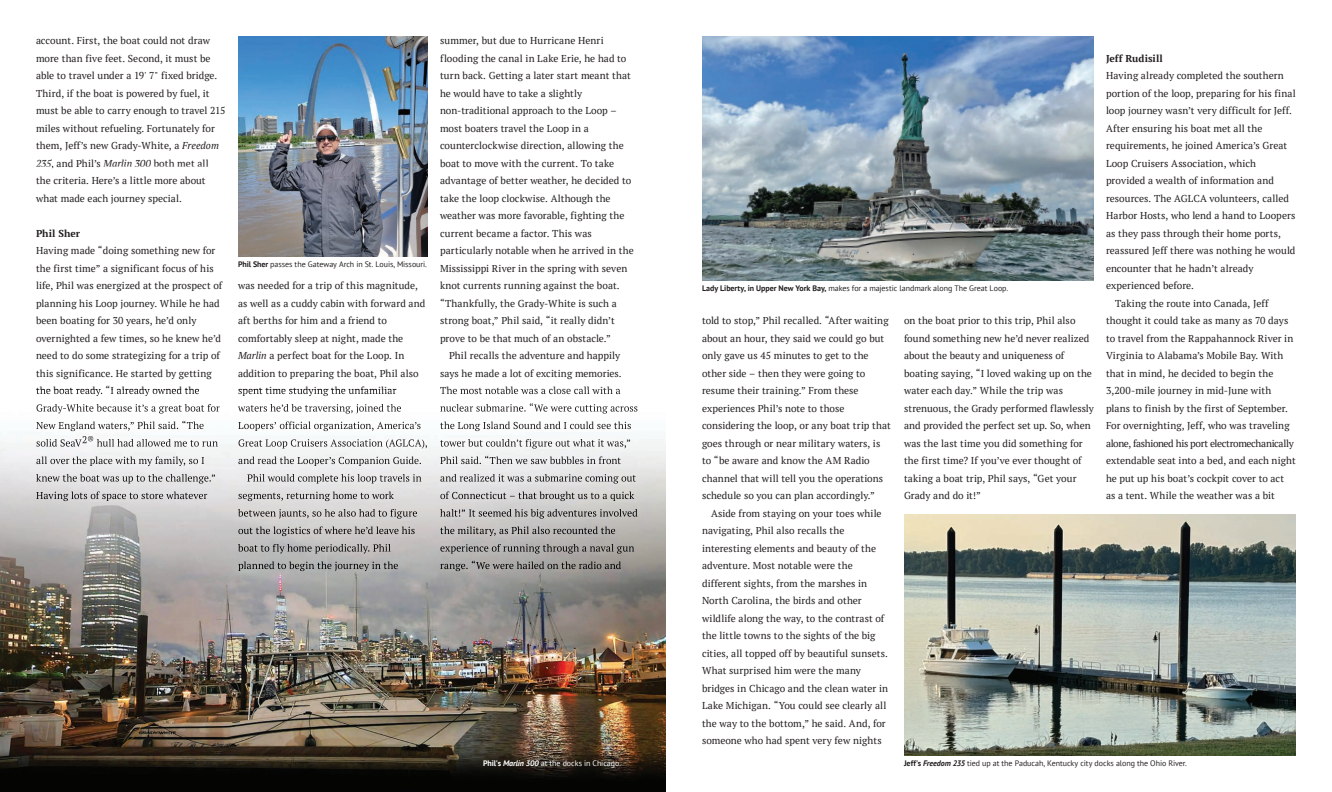
<style>
.page{position:relative;width:1332px;height:792px;background:#fff}
.page>*{position:absolute;margin:0;border:0;box-sizing:border-box;transform-origin:0 0}
.t1{font:10px/17.5px "PT Serif";letter-spacing:.005em;color:#231f20}
.t2{font:10px "PT Serif";letter-spacing:-.035em;color:#231f20}
.t3{font:700 10px "PT Serif";letter-spacing:.005em;color:#231f20}
.t4{font:8px "PT Sans";letter-spacing:-.005em;color:#231f20}
.t5{font:8px "PT Sans";letter-spacing:-.005em;color:#fff}
.s1{font-style:italic}
.s2{font-weight:700}
.s3{font-weight:700;font-style:italic}
</style>
<div class="page">
<img style="left:0;top:394px;width:666px;height:398px">
<img style="left:36px;top:390px;width:164px;height:6px">
<img style="left:37px;top:404px;width:183px;height:10px">
<img style="left:36px;top:421px;width:168px;height:10px">
<img style="left:36px;top:439px;width:46px;height:8px">
<svg style="left:82px;top:436px;width:11px;height:7px"></svg>
<img style="left:94px;top:439px;width:124px;height:8px">
<img style="left:36px;top:456px;width:169px;height:10px">
<img style="left:36px;top:474px;width:180px;height:10px">
<img style="left:36px;top:491px;width:171px;height:10px">
<img style="left:238px;top:390px;width:158px;height:6px">
<img style="left:238px;top:404px;width:163px;height:10px">
<img style="left:238px;top:421px;width:183px;height:10px">
<img style="left:239px;top:439px;width:189px;height:10px">
<img style="left:238px;top:456px;width:183px;height:10px">
<img style="left:238px;top:474px;width:184px;height:10px">
<img style="left:238px;top:491px;width:156px;height:10px">
<img style="left:238px;top:509px;width:179px;height:10px">
<img style="left:238px;top:526px;width:177px;height:10px">
<img style="left:238px;top:544px;width:153px;height:10px">
<img style="left:238px;top:561px;width:160px;height:10px">
<img style="left:441px;top:390px;width:180px;height:4px">
<img style="left:440px;top:403px;width:198px;height:11px">
<img style="left:440px;top:421px;width:191px;height:10px">
<img style="left:440px;top:439px;width:191px;height:10px">
<img style="left:440px;top:456px;width:181px;height:8px">
<img style="left:440px;top:474px;width:196px;height:10px">
<img style="left:440px;top:491px;width:194px;height:10px">
<img style="left:440px;top:509px;width:198px;height:10px">
<img style="left:440px;top:526px;width:176px;height:10px">
<img style="left:440px;top:544px;width:194px;height:10px">
<img style="left:440px;top:561px;width:181px;height:10px">
<img style="left:238px;top:36px;width:190px;height:220px">
<img style="left:702px;top:36px;width:392px;height:244px">
<img style="left:904px;top:514px;width:392px;height:242px">
<p class="t1" style="left:36px;top:32px;width:191px">account. First, the boat could not draw more than five feet. Second, it must be able to travel under a 19' 7" fixed bridge.<br>Third, if the boat is powered by fuel, it must be able to carry enough to travel 215 miles without refueling. Fortunately for them, Jeff’s new Grady-White, a <span class="s1">Freedom 235</span>, and Phil’s <span class="s1">Marlin 300</span> both met all the criteria. Here’s a little more about what made each journey special.</p>
<p class="t3" style="left:36px;top:226px;width:46px">Phil Sher</p>
<p class="t1" style="left:36px;top:242px;width:188px">Having made “doing something new for the first time” a significant focus of his life, Phil was energized at the prospect of planning his Loop journey. While he had been boating for 30 years, he’d only overnighted a few times, so he knew he’d need to do some strategizing for a trip of this significance. He started by getting the boat ready. “I already owned the</p>
<p class="t4" style="left:238px;top:259px;width:190px"><span class="s2">Phil Sher</span> passes the Gateway Arch in St. Louis, Missouri.</p>
<p class="t1" style="left:238px;top:277px;width:189px">was needed for a trip of this magnitude, as well as a cuddy cabin with forward and aft berths for him and a friend to comfortably sleep at night, made the <span class="s1">Marlin</span> a perfect boat for the Loop. In addition to preparing the boat, Phil also spent time studying the unfamiliar</p>
<p class="t1" style="left:440px;top:32px;width:195px">summer, but due to Hurricane Henri flooding the canal in Lake Erie, he had to turn back. Getting a later start meant that he would have to take a slightly non-traditional approach to the Loop – most boaters travel the Loop in a counterclockwise direction, allowing the boat to move with the current. To take advantage of better weather, he decided to take the loop clockwise. Although the weather was more favorable, fighting the current became a factor. This was particularly notable when he arrived in the Mississippi River in the spring with seven knot currents running against the boat. “Thankfully, the Grady-White is such a strong boat,” Phil said, “it really didn’t prove to be that much of an obstacle.”</p>
<p class="t1" style="left:440px;top:347px;width:183px;text-indent:9px">Phil recalls the adventure and happily says he made a lot of exciting memories.<br>The most notable was a close call with a</p>
<p class="t4" style="left:702px;top:283px;width:308px"><span class="s2">Lady Liberty, in Upper New York Bay,</span> makes for a majestic landmark along The Great Loop.</p>
<p class="t1" style="left:702px;top:312px;width:190px">told to stop,” Phil recalled. “After waiting about an hour, they said we could go but only gave us 45 minutes to get to the other side – then they were going to resume their training.” From these experiences Phil’s note to those considering the loop, or any boat trip that goes through or near military waters, is to “be aware and know the AM Radio channel that will tell you the operations schedule so you can plan accordingly.”</p>
<p class="t1" style="left:702px;top:504px;width:188px;text-indent:9px">Aside from staying on your toes while navigating, Phil also recalls the interesting elements and beauty of the adventure. Most notable were the different sights, from the marshes in North Carolina, the birds and other wildlife along the way, to the contrast of the little towns to the sights of the big cities, all topped off by beautiful sunsets.<br>What surprised him were the many bridges in Chicago and the clean water in Lake Michigan. “You could see clearly all the way to the bottom,” he said. And, for someone who had spent very few nights</p>
<p class="t1" style="left:904px;top:312px;width:192px">on the boat prior to this trip, Phil also found something new he’d never realized about the beauty and uniqueness of boating saying, “I loved waking up on the water each day.” While the trip was strenuous, the Grady performed flawlessly and provided the perfect set up. So, when was the last time you did something for the first time? If you’ve ever thought of taking a boat trip, Phil says, “Get your Grady and do it!”</p>
<p class="t3" style="left:1106px;top:51px;width:58px">Jeff Rudisill</p>
<p class="t1" style="left:1106px;top:67px;width:179px">Having already completed the southern</p>
<p class="t1" style="left:1106px;top:84px;width:191px">portion of the loop, preparing for his final</p>
<p class="t1" style="left:1106px;top:102px;width:187px">loop journey wasn’t very difficult for Jeff.</p>
<p class="t1" style="left:1106px;top:119px;width:158px">After ensuring his boat met all the</p>
<p class="t1" style="left:1106px;top:137px;width:183px">requirements, he joined America’s Great</p>
<p class="t1" style="left:1106px;top:154px;width:152px">Loop Cruisers Association, which</p>
<p class="t1" style="left:1106px;top:172px;width:169px">provided a wealth of information and</p>
<p class="t1" style="left:1106px;top:189px;width:184px">resources. The AGLCA volunteers, called</p>
<p class="t1" style="left:1106px;top:207px;width:191px">Harbor Hosts, who lend a hand to Loopers</p>
<p class="t1" style="left:1106px;top:224px;width:176px">as they pass through their home ports,</p>
<p class="t1" style="left:1106px;top:242px;width:191px">reassured Jeff there was nothing he would</p>
<p class="t1" style="left:1106px;top:259px;width:149px">encounter that he hadn’t already</p>
<p class="t1" style="left:1106px;top:277px;width:90px">experienced before.</p>
<p class="t1" style="left:1115px;top:294px;width:155px">Taking the route into Canada, Jeff</p>
<p class="t1" style="left:1106px;top:312px;width:184px">thought it could take as many as 70 days</p>
<p class="t1" style="left:1106px;top:329px;width:189px">to travel from the Rappahannock River in</p>
<p class="t1" style="left:1106px;top:347px;width:179px">Virginia to Alabama’s Mobile Bay. With</p>
<p class="t1" style="left:1106px;top:364px;width:169px">that in mind, he decided to begin the</p>
<p class="t1" style="left:1106px;top:382px;width:167px">3,200-mile journey in mid-June with</p>
<p class="t1" style="left:1106px;top:399px;width:184px">plans to finish by the first of September.</p>
<p class="t1" style="left:1106px;top:417px;width:185px">For overnighting, Jeff, who was traveling</p>
<p class="t2" style="left:1106px;top:436px;width:189px">alone, fashioned his port electromechanically</p>
<p class="t1" style="left:1106px;top:452px;width:191px">extendable seat into a bed, and each night</p>
<p class="t1" style="left:1106px;top:469px;width:180px">he put up his boat’s cockpit cover to act</p>
<p class="t1" style="left:1106px;top:487px;width:170px">as a tent. While the weather was a bit</p>
<p class="t5" style="left:483px;top:758px;width:139px"><span class="s2">Phil's</span> <span class="s3">Marlin 300</span> at the docks in Chicago.</p>
<p class="t4" style="left:904px;top:758px;width:284px"><span class="s2">Jeff's</span> <span class="s3">Freedom 235</span> tied up at the Paducah, Kentucky city docks along the Ohio River.</p>
</div>
